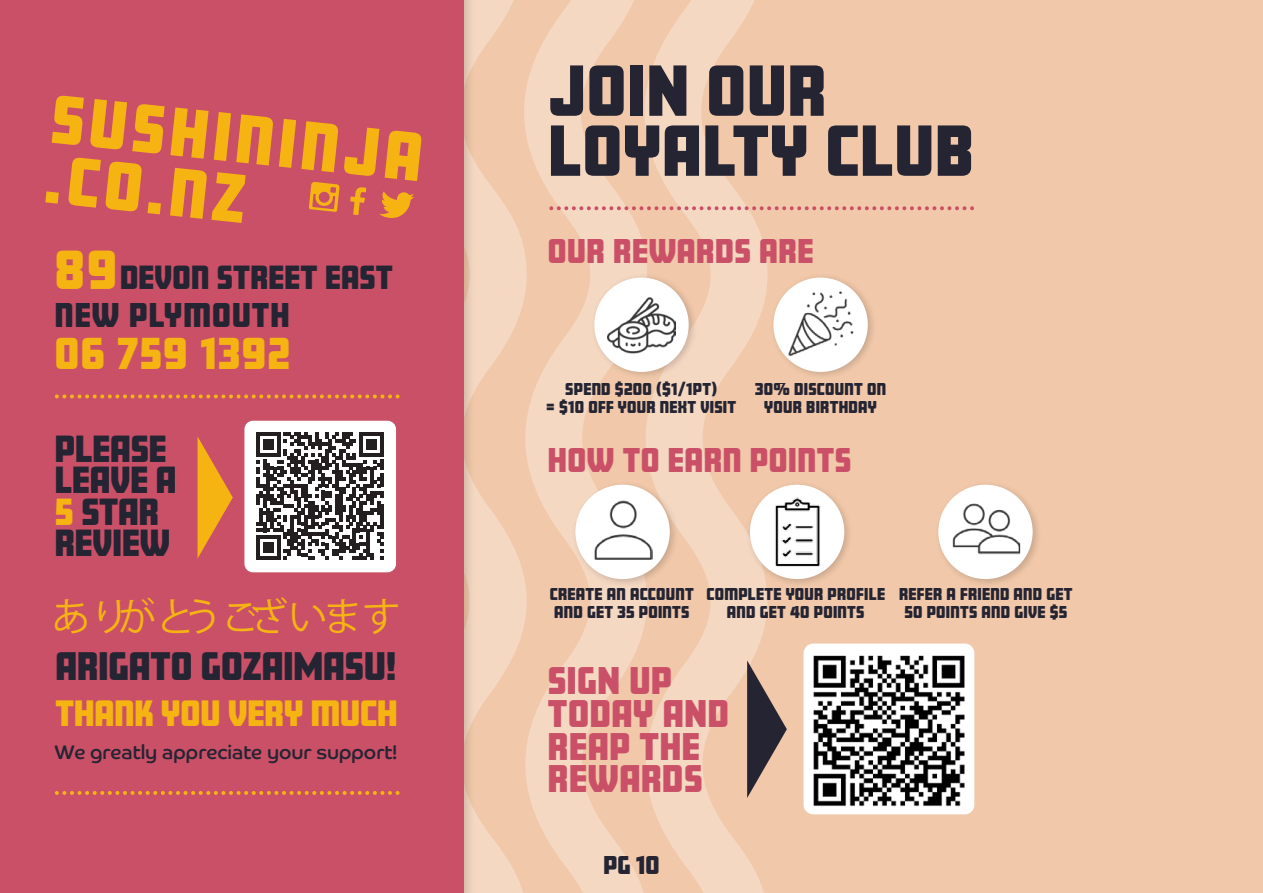
<style>
.page{position:relative;width:1263px;height:893px;background:#fff}
.page>*{position:absolute;margin:0;border:0;box-sizing:border-box;transform-origin:0 0}
.t1{font:900 63px "Amboy";letter-spacing:.02em;color:#252432}
.t2{font:900 60px/60px "Amboy";color:#f5b412}
.t3{font:900 39px "Amboy";letter-spacing:.045em;color:#f5b412}
.t4{font:38.55px "Koz Go Pr 6 N";color:#f5b412}
.t5{font:900 34.8px "Amboy";color:#252432}
.t6{font:900 33.75px/32.7px "Amboy";letter-spacing:.02em;color:#ca5068}
.t7{font:900 33px/31.5px "Amboy";color:#252432}
.t8{font:900 31.95px "Amboy";color:#f5b412}
.t9{font:900 30px "Amboy";letter-spacing:.02em;color:#ca5068}
.t10{font:900 30px "Amboy";letter-spacing:.04em;color:#252432}
.t11{font:900 29.25px "Amboy";letter-spacing:.01em;color:#252432}
.t12{font:900 22.5px "Amboy";color:#252432}
.t13{font:19.8px "Co Headline";color:#252432}
.t14{font:900 15px/18px "Amboy";letter-spacing:.02em;color:#252432;text-align:center}
.s1{font-size:48px;color:#f5b412}
.s2{color:#f5b412}
</style>
<div class="page">
<div style="left:780px;top:0;width:483px;height:893px;background:#f1c8a9"></div>
<svg style="left:476px;top:0;width:35px;height:893px;background:#f3d0b5"></svg>
<svg style="left:511px;top:0;width:120px;height:893px;background:#f2cfb4"></svg>
<svg style="left:631px;top:0;width:149px;height:893px;background:#f2cfb5"></svg>
<div style="left:0;top:0;width:476px;height:893px;background:#231f20;opacity:.2"></div>
<div style="left:0;top:0;width:463px;height:893px;background:#ca5068"></div>
<svg style="left:559px;top:206px;width:414px;height:4px;background:#e29c94"></svg>
<div style="left:244px;top:421px;width:152px;height:151px;background:#fff;border-radius:9px"></div>
<svg style="left:256px;top:432px;width:128px;height:128px"></svg>
<svg style="left:198px;top:437px;width:35px;height:121px"></svg>
<svg style="left:64px;top:394px;width:335px;height:4px"></svg>
<svg style="left:64px;top:791px;width:335px;height:4px"></svg>
<div style="left:745px;top:480px;width:108px;height:108px;background:#231f20;opacity:.2"></div>
<div style="left:750px;top:485px;width:94px;height:94px;background:#fff;border-radius:50%"></div>
<img style="left:758px;top:492px;width:78px;height:79px">
<div style="left:571px;top:480px;width:108px;height:108px;background:#231f20;opacity:.2"></div>
<div style="left:575px;top:485px;width:95px;height:94px;background:#fff;border-radius:50%"></div>
<img style="left:594px;top:501px;width:59px;height:58px">
<div style="left:934px;top:480px;width:108px;height:108px;background:#231f20;opacity:.2"></div>
<div style="left:938px;top:485px;width:95px;height:94px;background:#fff;border-radius:50%"></div>
<img style="left:952px;top:495px;width:68px;height:60px">
<div style="left:590px;top:273px;width:108px;height:108px;background:#231f20;opacity:.2"></div>
<div style="left:594px;top:278px;width:95px;height:94px;background:#fff;border-radius:50%"></div>
<img style="left:608px;top:291px;width:67px;height:63px">
<div style="left:769px;top:273px;width:108px;height:108px;background:#231f20;opacity:.2"></div>
<div style="left:773px;top:278px;width:95px;height:94px;background:#fff;border-radius:50%"></div>
<img style="left:783px;top:287px;width:72px;height:72px">
<svg style="left:747px;top:660px;width:40px;height:138px;background:#8c766e"></svg>
<div style="left:803px;top:644px;width:171px;height:170px;background:#fff;border-radius:10px"></div>
<img style="left:813px;top:655px;width:152px;height:152px">
<svg style="left:379px;top:192px;width:35px;height:26px"></svg>
<svg style="left:350px;top:187px;width:16px;height:28px"></svg>
<svg style="left:309px;top:182px;width:30px;height:30px"></svg>
<p class="t2" style="left:55px;top:88px;width:374px;rotate:6deg">SUSHININJA .CO.NZ</p>
<p class="t11" style="left:55px;top:261px;width:340px"><span class="s1">89</span>DEVON STREET EAST</p>
<p class="t10" style="left:55px;top:298px;width:236px">NEW PLYMOUTH</p>
<p class="t3" style="left:55px;top:331px;width:237px">06 759 1392</p>
<p class="t7" style="left:55px;top:433px;width:123px">PLEASE<br>LEAVE A<br><span class="s2">5</span> STAR<br>REVIEW</p>
<h3 class="t4" style="left:52px;top:595px;width:350px">ありがとうございます</h3>
<h3 class="t5" style="left:56px;top:646px;width:342px">ARIGATO GOZAIMASU!</h3>
<h3 class="t8" style="left:56px;top:694px;width:344px">THANK YOU VERY MUCH</h3>
<h3 class="t13" style="left:55px;top:741px;width:344px">We greatly appreciate your support!</h3>
<p class="t1" style="left:548px;top:54px;width:279px">JOIN OUR</p>
<p class="t1" style="left:548px;top:114px;width:427px">LOYALTY CLUB</p>
<p class="t9" style="left:548px;top:234px;width:267px">OUR REWARDS ARE</p>
<p class="t14" style="left:565px;top:379px;width:153px">SPEND $200 ($1/1PT)</p>
<p class="t14" style="left:546px;top:397px;width:191px">= $10 OFF YOUR NEXT VISIT</p>
<p class="t14" style="left:755px;top:379px;width:133px">30% DISCOUNT ON<br>YOUR BIRTHDAY</p>
<p class="t9" style="left:548px;top:442px;width:305px">HOW TO EARN POINTS</p>
<p class="t14" style="left:550px;top:585px;width:146px;text-align:left">CREATE AN ACCOUNT<br>AND GET 35 POINTS</p>
<p class="t14" style="left:899px;top:585px;width:175px">REFER A FRIEND AND GET<br>50 POINTS AND GIVE $5</p>
<p class="t14" style="left:706px;top:585px;width:180px">COMPLETE YOUR PROFILE<br>AND GET 40 POINTS</p>
<p class="t6" style="left:548px;top:664px;width:182px">SIGN UP<br>TODAY AND<br>REAP THE<br>REWARDS</p>
<p class="t12" style="left:603px;top:852px;width:57px">PG 10</p>
</div>
